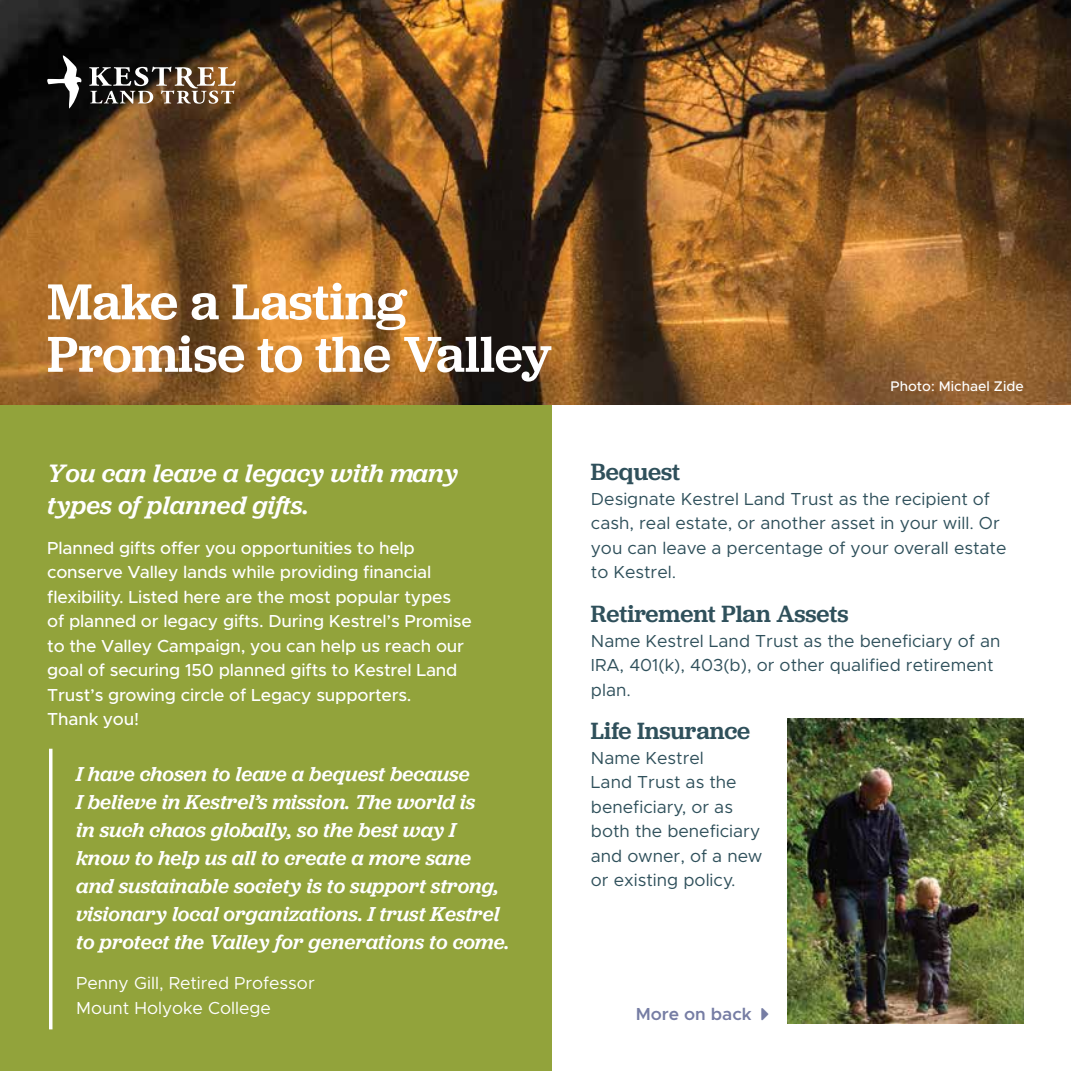
<style>
.page{position:relative;width:1071px;height:1071px;background:#fff}
.page>*{position:absolute;margin:0;border:0;box-sizing:border-box;transform-origin:0 0}
.t1{font:500 52.5px/52.5px "Jubilat";color:#fff}
.t2{font:italic 500 26.25px/31.5px "Jubilat";color:#fff}
.t3{font:500 24.5px "Jubilat";color:#2f505b}
.t4{font:italic 500 21px/28px "Jubilat";color:#fff}
.t5{font:17.5px/24.5px "Metropolis";color:#2f505b}
.t6{font:500 17.5px/24.5px "Metropolis";letter-spacing:-.01em;color:#fff}
.t7{font:17.5px/24.5px "Metropolis";color:#fff}
.t8{font:600 17.5px "Metropolis";color:#767da4}
.t9{font:500 14px "Metropolis";color:#fff}
</style>
<div class="page">
<div style="left:0;top:404px;width:551px;height:667px;background:#92a33b"></div>
<img style="left:0;top:0;width:1071px;height:404px">
<hr style="left:49px;top:749px;width:3px;height:280px;background:#fff">
<img style="left:788px;top:719px;width:236px;height:305px">
<svg style="left:89px;top:67px;width:147px;height:37px"></svg>
<svg style="left:47px;top:55px;width:36px;height:54px"></svg>
<h1 class="t1" style="left:47px;top:274px;width:506px">Make a Lasting<br>Promise to the Valley</h1>
<h2 class="t2" style="left:47px;top:457px;width:413px">You can leave a legacy with many types of planned gifts.</h2>
<p class="t6" style="left:47px;top:536px;width:426px">Planned gifts offer you opportunities to help conserve Valley lands while providing financial flexibility. Listed here are the most popular types of planned or legacy gifts. During Kestrel’s Promise to the Valley Campaign, you can help us reach our goal of securing 150 planned gifts to Kestrel Land Trust’s growing circle of Legacy supporters.<br>Thank you!</p>
<p class="t4" style="left:76px;top:759px;width:435px">I have chosen to leave a bequest because<br>I believe in Kestrel’s mission. The world is<br>in such chaos globally, so the best way I know to help us all to create a more sane and sustainable society is to support strong, visionary local organizations. I trust Kestrel to protect the Valley for generations to come.</p>
<p class="t7" style="left:76px;top:971px;width:240px">Penny Gill, Retired Professor<br>Mount Holyoke College</p>
<p class="t9" style="left:891px;top:377px;width:135px">Photo: Michael Zide</p>
<h3 class="t3" style="left:591px;top:456px;width:91px">Bequest</h3>
<p class="t5" style="left:591px;top:487px;width:417px">Designate Kestrel Land Trust as the recipient of cash, real estate, or another asset in your will. Or you can leave a percentage of your overall estate to Kestrel.</p>
<h3 class="t3" style="left:591px;top:598px;width:259px">Retirement Plan Assets</h3>
<p class="t5" style="left:591px;top:628px;width:411px">Name Kestrel Land Trust as the beneficiary of an<br>IRA, 401(k), 403(b), or other qualified retirement plan.</p>
<h3 class="t3" style="left:591px;top:715px;width:161px">Life Insurance</h3>
<p class="t5" style="left:591px;top:746px;width:173px">Name Kestrel<br>Land Trust as the beneficiary, or as both the beneficiary and owner, of a new or existing policy.</p>
<p class="t8" style="left:636px;top:1003px;width:135px">More on back ★</p>
</div>
